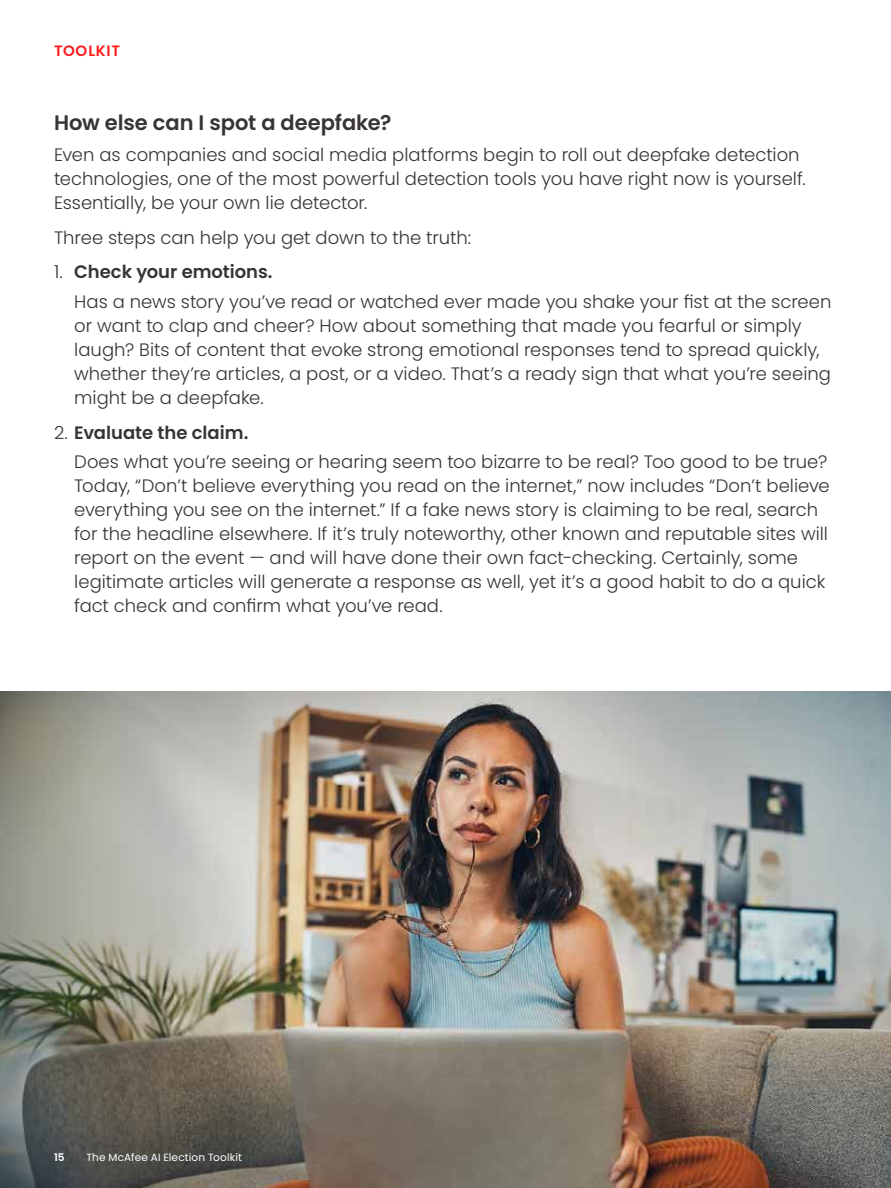
<style>
.page{position:relative;width:891px;height:1188px;background:#fff}
.page>*{position:absolute;margin:0;border:0;box-sizing:border-box;transform-origin:0 0}
.t1{font:600 21px "Poppins";letter-spacing:-.005em;color:#383434}
.t2{font:300 18px/24px "Poppins";color:#383434}
.t3{font:600 15px "Poppins";letter-spacing:.05em;color:#ff1c1c}
.t4{font:10.5px "Poppins";letter-spacing:.015em;color:#fff}
.t5{font:600 10.5px "Poppins";color:#fff}
.s1{font-weight:600}
</style>
<div class="page">
<img style="left:0;top:691px;width:891px;height:497px">
<p class="t3" style="left:54px;top:42px;width:68px">TOOLKIT</p>
<p class="t1" style="left:54px;top:111px;width:339px">How else can I spot a deepfake?</p>
<p class="t2" style="left:54px;top:143px;width:753px">Even as companies and social media platforms begin to roll out deepfake detection technologies, one of the most powerful detection tools you have right now is yourself.<br>Essentially, be your own lie detector.</p>
<p class="t2" style="left:54px;top:225px;width:419px">Three steps can help you get down to the truth:</p>
<p class="t2" style="left:74px;top:257px;width:759px;line-height:29.4px;text-indent:-20px">1. <span class="s1">Check your emotions.<br></span>Has a news story you’ve read or watched ever made you shake your fist at the screen</p>
<p class="t2" style="left:74px;top:314px;width:758px">or want to clap and cheer? How about something that made you fearful or simply laugh? Bits of content that evoke strong emotional responses tend to spread quickly, whether they’re articles, a post, or a video. That’s a ready sign that what you’re seeing might be a deepfake.</p>
<p class="t2" style="left:74px;top:418px;width:754px;line-height:29.4px;text-indent:-20px">2. <span class="s1">Evaluate the claim.<br></span>Does what you’re seeing or hearing seem too bizarre to be real? Too good to be true?</p>
<p class="t2" style="left:74px;top:474px;width:757px">Today, “Don’t believe everything you read on the internet,” now includes “Don’t believe everything you see on the internet.” If a fake news story is claiming to be real, search for the headline elsewhere. If it’s truly noteworthy, other known and reputable sites will report on the event — and will have done their own fact-checking. Certainly, some legitimate articles will generate a response as well, yet it’s a good habit to do a quick fact check and confirm what you’ve read.</p>
<p class="t5" style="left:54px;top:1152px;width:12px">15</p>
<p class="t4" style="left:86px;top:1152px;width:157px">The McAfee AI Election Toolkit</p>
</div>
